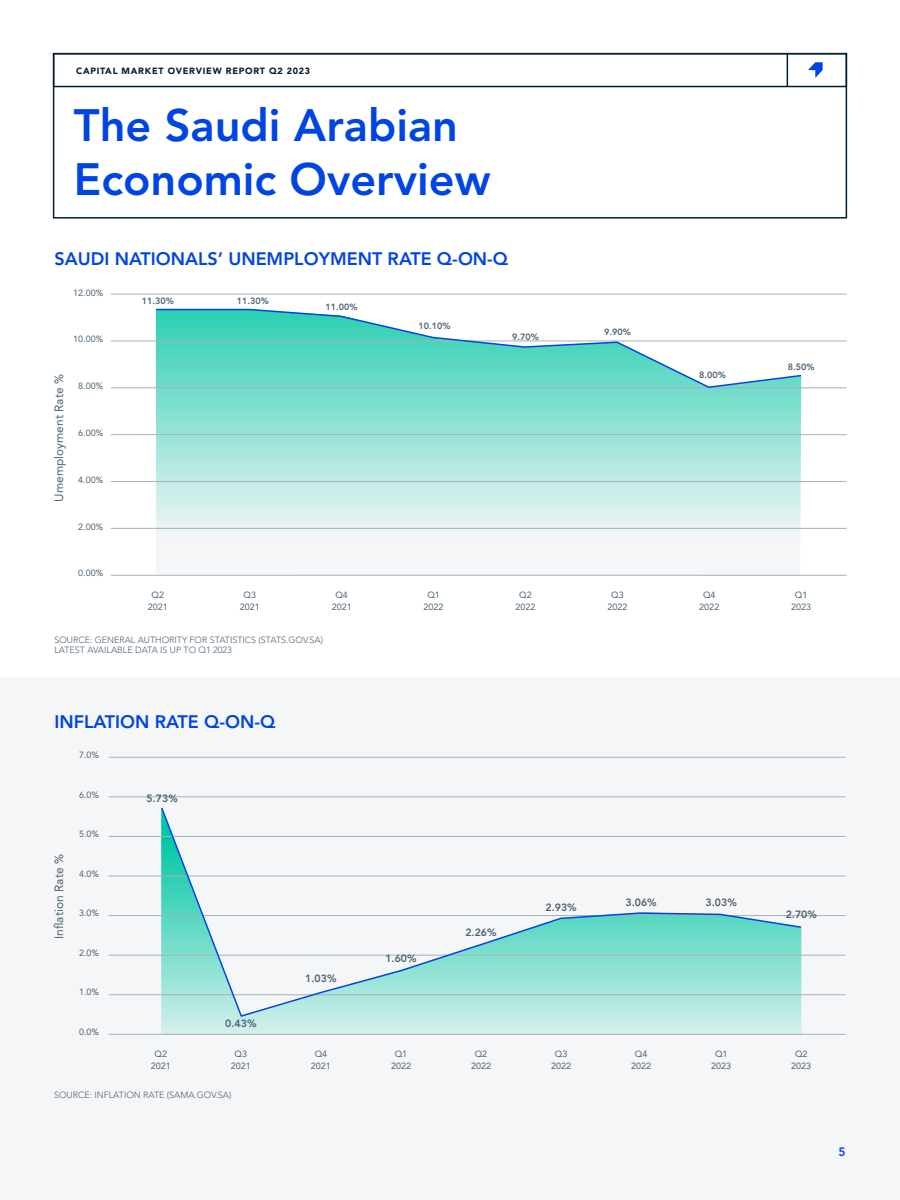
<style>
.page{position:relative;width:900px;height:1200px;background:#fff}
.page>*{position:absolute;margin:0;border:0;box-sizing:border-box;transform-origin:0 0}
.t1{font:800 45px/54px "Avenir LT Std";color:#0045e3}
.t2{font:800 18px "Avenir LT Std";color:#0045e3}
.t3{font:12px "Avenir LT Std";color:#4d6270}
.t4{font:800 12px "Avenir LT Std";color:#0045e3}
.t5{font:800 10.5px "Avenir LT Std";color:#4d6270}
.t6{font:9px/12px "Avenir LT Std";color:#4d6270;text-align:center}
.t7{font:300 9px/10.8px "Avenir LT Std";color:#4d6270}
.t8{font:800 9px "Avenir LT Std";color:#4d6270}
.t9{font:900 9px "Avenir LT Std";letter-spacing:.08em;color:#001f33}
</style>
<div class="page">
<div style="left:0;top:678px;width:900px;height:522px;background:#f5f6f7"></div>
<div style="left:53px;top:53px;width:794px;height:166px;border:2px solid #001f33"></div>
<svg style="left:156px;top:389px;width:645px;height:186px"></svg>
<hr style="left:111px;top:388px;width:736px;height:1px;background:#a6b1b8">
<hr style="left:111px;top:434px;width:736px;height:1px;background:#a6b1b8">
<hr style="left:111px;top:481px;width:736px;height:1px;background:#a6b1b8">
<hr style="left:111px;top:528px;width:736px;height:1px;background:#a6b1b8">
<hr style="left:111px;top:575px;width:736px;height:1px;background:#a6b1b8">
<hr style="left:111px;top:341px;width:736px;height:1px;background:#a6b1b8">
<hr style="left:111px;top:294px;width:736px;height:1px;background:#a6b1b8">
<svg style="left:155px;top:308px;width:647px;height:81px"></svg>
<div style="left:161px;top:1018px;width:640px;height:16px;background:#cbeee8"></div>
<hr style="left:109px;top:757px;width:737px;height:1px;background:#a6b1b8">
<hr style="left:109px;top:797px;width:737px;height:1px;background:#a6b1b8">
<hr style="left:109px;top:876px;width:737px;height:1px;background:#a6b1b8">
<hr style="left:109px;top:915px;width:737px;height:1px;background:#a6b1b8">
<hr style="left:109px;top:955px;width:737px;height:1px;background:#a6b1b8">
<hr style="left:109px;top:994px;width:737px;height:1px;background:#a6b1b8">
<hr style="left:109px;top:836px;width:737px;height:1px;background:#a6b1b8">
<hr style="left:109px;top:1034px;width:737px;height:1px;background:#a6b1b8">
<svg style="left:160px;top:807px;width:642px;height:211px"></svg>
<svg style="left:808px;top:62px;width:15px;height:16px"></svg>
<div style="left:53px;top:53px;width:794px;height:34px;border:2px solid #001f33"></div>
<hr style="left:787px;top:54px;width:1px;height:33px;background:#001f33">
<p class="t9" style="left:76px;top:65px;width:236px">CAPITAL MARKET OVERVIEW REPORT Q2 2023</p>
<h1 class="t1" style="left:74px;top:99px;width:418px">The Saudi Arabian<br>Economic Overview</h1>
<h2 class="t2" style="left:54px;top:248px;width:455px">SAUDI NATIONALS’ UNEMPLOYMENT RATE Q-ON-Q</h2>
<p class="t6" style="left:73px;top:287px;width:32px">12.00%</p>
<p class="t6" style="left:73px;top:333px;width:32px">10.00%</p>
<h3 class="t3" style="left:52px;top:502px;width:129px;rotate:-90deg">Umemployment Rate %</h3>
<p class="t6" style="left:78px;top:380px;width:27px">8.00%</p>
<p class="t6" style="left:78px;top:427px;width:27px">6.00%</p>
<p class="t6" style="left:78px;top:474px;width:27px">4.00%</p>
<p class="t6" style="left:78px;top:521px;width:27px">2.00%</p>
<p class="t6" style="left:78px;top:567px;width:27px">0.00%</p>
<p class="t8" style="left:142px;top:296px;width:34px">11.30%</p>
<p class="t8" style="left:237px;top:296px;width:34px">11.30%</p>
<p class="t8" style="left:326px;top:301px;width:34px">11.00%</p>
<p class="t8" style="left:419px;top:321px;width:34px">10.10%</p>
<p class="t8" style="left:512px;top:331px;width:28px">9.70%</p>
<p class="t8" style="left:604px;top:326px;width:28px">9.90%</p>
<p class="t8" style="left:699px;top:369px;width:28px">8.00%</p>
<p class="t8" style="left:788px;top:361px;width:28px">8.50%</p>
<p class="t6" style="left:148px;top:589px;width:22px">Q2<br>2021</p>
<p class="t6" style="left:515px;top:589px;width:22px">Q2<br>2022</p>
<p class="t6" style="left:240px;top:589px;width:22px">Q3<br>2021</p>
<p class="t6" style="left:791px;top:589px;width:22px">Q1<br>2023</p>
<p class="t6" style="left:332px;top:589px;width:22px">Q4<br>2021</p>
<p class="t6" style="left:424px;top:589px;width:22px">Q1<br>2022</p>
<p class="t6" style="left:607px;top:589px;width:22px">Q3<br>2022</p>
<p class="t6" style="left:699px;top:589px;width:22px">Q4<br>2022</p>
<p class="t7" style="left:54px;top:634px;width:270px">SOURCE: GENERAL AUTHORITY FOR STATISTICS (STATS.GOV.SA)<br>LATEST AVAILABLE DATA IS UP TO Q1 2023</p>
<h2 class="t2" style="left:54px;top:711px;width:223px">INFLATION RATE Q-ON-Q</h2>
<h3 class="t3" style="left:52px;top:939px;width:86px;rotate:-90deg">Inflation Rate %</h3>
<p class="t6" style="left:79px;top:749px;width:22px">7.0%</p>
<p class="t6" style="left:79px;top:789px;width:22px">6.0%</p>
<p class="t6" style="left:79px;top:828px;width:22px">5.0%</p>
<p class="t6" style="left:79px;top:868px;width:22px">4.0%</p>
<p class="t6" style="left:79px;top:907px;width:22px">3.0%</p>
<p class="t6" style="left:79px;top:947px;width:22px">2.0%</p>
<p class="t6" style="left:79px;top:986px;width:22px">1.0%</p>
<p class="t6" style="left:79px;top:1026px;width:22px">0.0%</p>
<p class="t5" style="left:147px;top:792px;width:33px">5.73%</p>
<p class="t5" style="left:225px;top:1018px;width:33px">0.43%</p>
<p class="t5" style="left:305px;top:972px;width:33px">1.03%</p>
<p class="t5" style="left:385px;top:952px;width:33px">1.60%</p>
<p class="t5" style="left:465px;top:926px;width:33px">2.26%</p>
<p class="t5" style="left:546px;top:901px;width:33px">2.93%</p>
<p class="t5" style="left:626px;top:896px;width:33px">3.06%</p>
<p class="t5" style="left:706px;top:897px;width:33px">3.03%</p>
<p class="t5" style="left:786px;top:908px;width:33px">2.70%</p>
<p class="t6" style="left:151px;top:1048px;width:22px">Q2<br>2021</p>
<p class="t6" style="left:471px;top:1048px;width:22px">Q2<br>2022</p>
<p class="t6" style="left:231px;top:1048px;width:22px">Q3<br>2021</p>
<p class="t6" style="left:791px;top:1048px;width:22px">Q2<br>2023</p>
<p class="t6" style="left:311px;top:1048px;width:22px">Q4<br>2021</p>
<p class="t6" style="left:391px;top:1048px;width:22px">Q1<br>2022</p>
<p class="t6" style="left:551px;top:1048px;width:22px">Q3<br>2022</p>
<p class="t6" style="left:631px;top:1048px;width:22px">Q4<br>2022</p>
<p class="t6" style="left:711px;top:1048px;width:22px">Q1<br>2023</p>
<p class="t7" style="left:54px;top:1089px;width:179px">SOURCE: INFLATION RATE (SAMA.GOV.SA)</p>
<h3 class="t4" style="left:839px;top:1144px;width:9px">5</h3>
</div>
